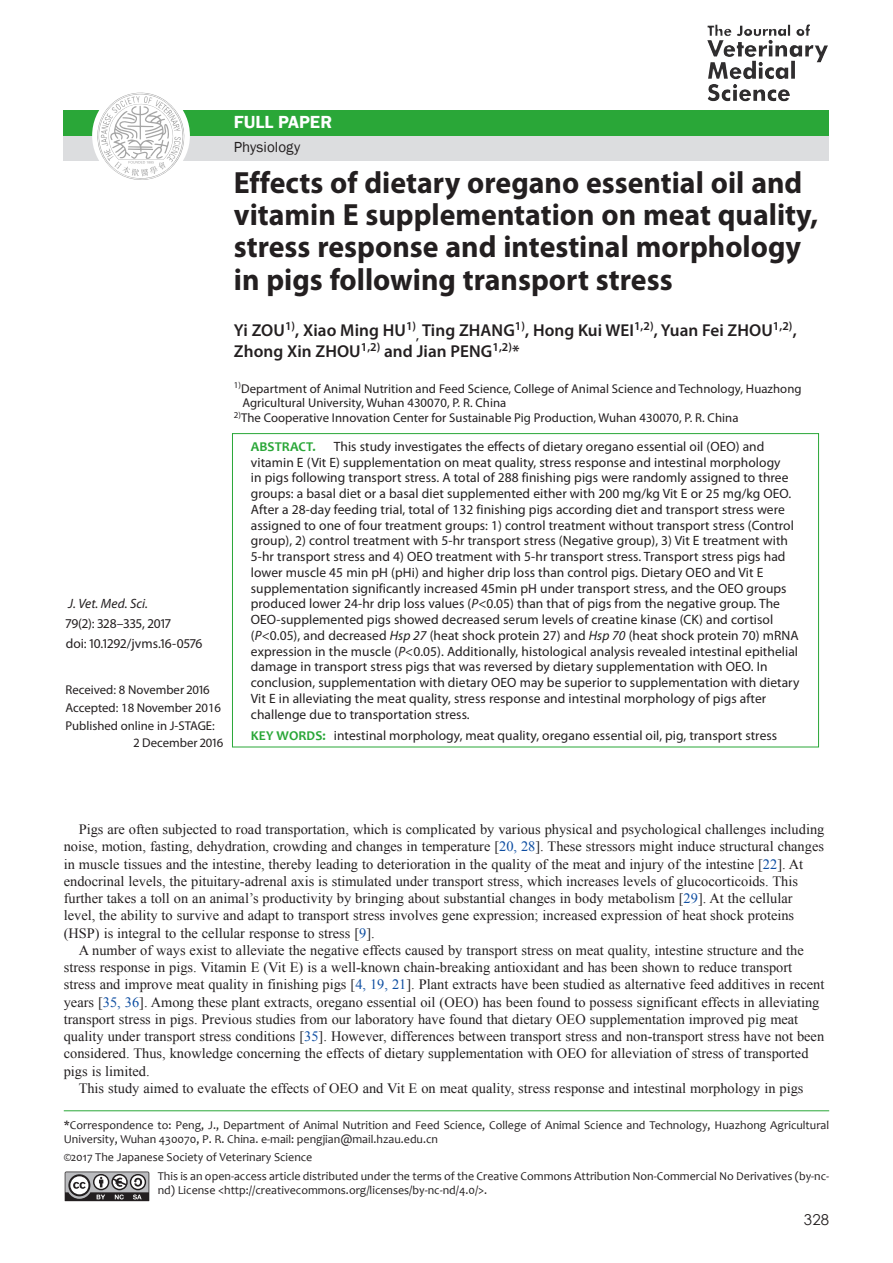
<style>
.page{position:relative;width:893px;height:1263px;background:#fff}
.page>*{position:absolute;margin:0;border:0;box-sizing:border-box;transform-origin:0 0}
.t1{font:700 30.75px/32.2px "Myriad Pro";color:#231f20}
.t2{font:600 18px "Franklin Gothic";color:#fff}
.t3{font:600 17.25px/21px "Myriad Pro";letter-spacing:.005em;color:#231f20}
.t4{font:15px "Franklin Gothic";color:#231f20}
.t5{font:15px "Century Gothic";color:#231f20}
.t6{font:14.25px/17.2px "Times New Roman";color:#231f20}
.t7{font:13.5px/15.8px "Myriad Pro";letter-spacing:.005em;color:#231f20}
.t8{font:italic 13.5px "Myriad Pro";color:#231f20}
.t9{font:700 13.5px "Candara";letter-spacing:.005em;color:#2aa738}
.t10{font:12.75px/14.2px "Myriad Pro";letter-spacing:.005em;color:#231f20}
.t11{font:12px/13.5px "Candara";color:#231f20}
.s1{font-style:italic}
.s2{font-family:"Candara";font-weight:700;color:#2aa738}
.s3{color:#0d4da1}
</style>
<div class="page">
<hr style="left:64px;top:1110px;width:765px;height:1px;background:#2aa738">
<svg style="left:65px;top:1171px;width:84px;height:30px;background:#868586"></svg>
<div style="left:64px;top:136px;width:765px;height:25px;background:#dcdddf"></div>
<div style="left:64px;top:111px;width:765px;height:25px;background:#2aa738"></div>
<div style="left:92px;top:87px;width:98px;height:97px;background:#fff;border-radius:50%"></div>
<svg style="left:94px;top:92px;width:93px;height:88px"></svg>
<img style="left:707px;top:24px;width:106px;height:33px">
<p class="t8" style="left:68px;top:595px;width:81px">J. Vet. Med. Sci.</p>
<p class="t7" style="left:66px;top:613px;width:138px;line-height:20px">79(2): 328–335, 2017<br>doi: 10.1292/jvms.16-0576</p>
<p class="t10" style="left:66px;top:682px;width:146px">Received: 8 November 2016</p>
<p class="t10" style="left:66px;top:700px;width:157px">Accepted: 18 November 2016</p>
<p class="t10" style="left:66px;top:718px;width:151px">Published online in J-STAGE:</p>
<p class="t10" style="left:134px;top:736px;width:91px">2 December 2016</p>
<p class="t2" style="left:234px;top:111px;width:100px">FULL PAPER</p>
<p class="t4" style="left:234px;top:138px;width:68px">Physiology</p>
<h1 class="t1" style="left:234px;top:165px;width:586px">Effects of dietary oregano essential oil and vitamin E supplementation on meat quality, stress response and intestinal morphology in pigs following transport stress</h1>
<p class="t3" style="left:234px;top:319px;width:564px">Yi ZOU<sup>1)</sup>, Xiao Ming HU<sup>1)</sup><sub>,</sub> Ting ZHANG<sup>1)</sup>, Hong Kui WEI<sup>1,2)</sup>, Yuan Fei ZHOU<sup>1,2)</sup>,<br>Zhong Xin ZHOU<sup>1,2)</sup> and Jian PENG<sup>1,2)</sup>*</p>
<p class="t10" style="left:242px;top:381px;width:561px;text-indent:-9px"><sup>1)</sup>Department of Animal Nutrition and Feed Science, College of Animal Science and Technology, Huazhong<br>Agricultural University, Wuhan 430070, P. R. China</p>
<p class="t10" style="left:234px;top:411px;width:506px"><sup>2)</sup>The Cooperative Innovation Center for Sustainable Pig Production, Wuhan 430070, P. R. China</p>
<p class="t9" style="left:251px;top:438px;width:66px">ABSTRACT.</p>
<p class="t7" style="left:251px;top:438px;width:550px;text-indent:83px">This study investigates the effects of dietary oregano essential oil (OEO) and vitamin E (Vit E) supplementation on meat quality, stress response and intestinal morphology<br>in pigs following transport stress. A total of 288 finishing pigs were randomly assigned to three groups: a basal diet or a basal diet supplemented either with 200 mg/kg Vit E or 25 mg/kg OEO.<br>After a 28-day feeding trial, total of 132 finishing pigs according diet and transport stress were assigned to one of four treatment groups: 1) control treatment without transport stress (Control group), 2) control treatment with 5-hr transport stress (Negative group), 3) Vit E treatment with 5-hr transport stress and 4) OEO treatment with 5-hr transport stress. Transport stress pigs had lower muscle 45 min pH (pHi) and higher drip loss than control pigs. Dietary OEO and Vit E supplementation significantly increased 45min pH under transport stress, and the OEO groups produced lower 24-hr drip loss values (<span class="s1">P</span>&lt;0.05) than that of pigs from the negative group. The OEO-supplemented pigs showed decreased serum levels of creatine kinase (CK) and cortisol (<span class="s1">P</span>&lt;0.05), and decreased <span class="s1">Hsp 27</span> (heat shock protein 27) and <span class="s1">Hsp 70</span> (heat shock protein 70) mRNA expression in the muscle (<span class="s1">P</span>&lt;0.05). Additionally, histological analysis revealed intestinal epithelial damage in transport stress pigs that was reversed by dietary supplementation with OEO. In conclusion, supplementation with dietary OEO may be superior to supplementation with dietary Vit E in alleviating the meat quality, stress response and intestinal morphology of pigs after challenge due to transportation stress.</p>
<p class="t7" style="left:251px;top:727px;width:528px"><span class="s2">KEY WORDS:</span> intestinal morphology, meat quality, oregano essential oil, pig, transport stress</p>
<p class="t6" style="left:64px;top:820px;width:762px;text-indent:15px">Pigs are often subjected to road transportation, which is complicated by various physical and psychological challenges including noise, motion, fasting, dehydration, crowding and changes in temperature [<span class="s3">20, 28</span>]. These stressors might induce structural changes in muscle tissues and the intestine, thereby leading to deterioration in the quality of the meat and injury of the intestine [<span class="s3">22</span>]. At endocrinal levels, the pituitary-adrenal axis is stimulated under transport stress, which increases levels of glucocorticoids. This further takes a toll on an animal’s productivity by bringing about substantial changes in body metabolism [<span class="s3">29</span>]. At the cellular level, the ability to survive and adapt to transport stress involves gene expression; increased expression of heat shock proteins (HSP) is integral to the cellular response to stress [<span class="s3">9</span>].</p>
<p class="t6" style="left:64px;top:941px;width:762px;text-indent:15px">A number of ways exist to alleviate the negative effects caused by transport stress on meat quality, intestine structure and the stress response in pigs. Vitamin E (Vit E) is a well-known chain-breaking antioxidant and has been shown to reduce transport stress and improve meat quality in finishing pigs [<span class="s3">4, 19, 21</span>]. Plant extracts have been studied as alternative feed additives in recent years [<span class="s3">35, 36</span>]. Among these plant extracts, oregano essential oil (OEO) has been found to possess significant effects in alleviating transport stress in pigs. Previous studies from our laboratory have found that dietary OEO supplementation improved pig meat quality under transport stress conditions [<span class="s3">35</span>]. However, differences between transport stress and non-transport stress have not been considered. Thus, knowledge concerning the effects of dietary supplementation with OEO for alleviation of stress of transported pigs is limited.</p>
<p class="t6" style="left:79px;top:1079px;width:726px">This study aimed to evaluate the effects of OEO and Vit E on meat quality, stress response and intestinal morphology in pigs</p>
<p class="t11" style="left:64px;top:1118px;width:767px">*Correspondence to: Peng, J., Department of Animal Nutrition and Feed Science, College of Animal Science and Technology, Huazhong Agricultural<br>University, Wuhan 430070, P. R. China. e-mail: pengjian@mail.hzau.edu.cn</p>
<p class="t11" style="left:158px;top:1146px;width:673px;line-height:19.8px;text-indent:-94px">©2017 The Japanese Society of Veterinary Science<br>This is an open-access article distributed under the terms of the Creative Commons Attribution Non-Commercial No Derivatives (by-nc-</p>
<p class="t11" style="left:158px;top:1183px;width:331px">nd) License &lt;http://creativecommons.org/licenses/by-nc-nd/4.0/&gt;.</p>
<p class="t5" style="left:804px;top:1209px;width:27px">328</p>
</div>
